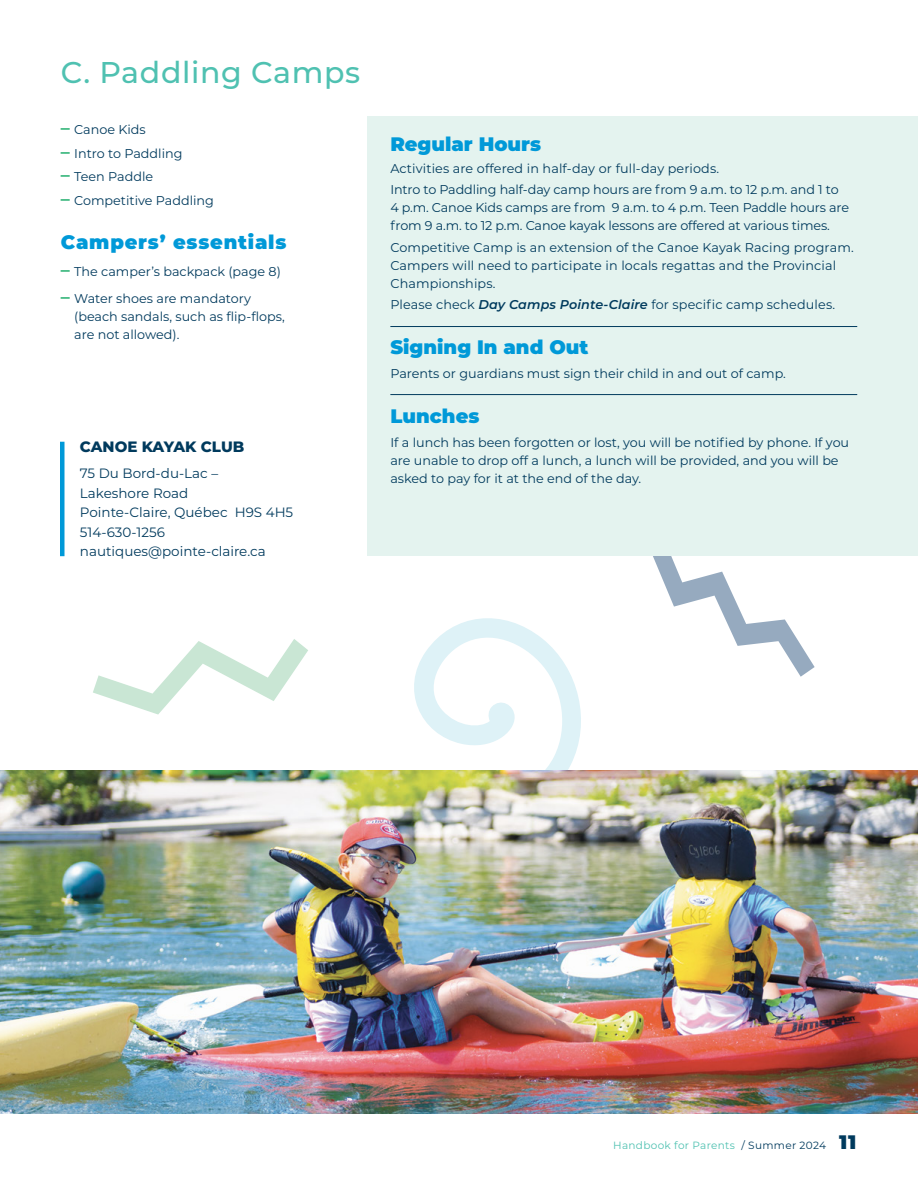
<style>
.page{position:relative;width:918px;height:1188px;background:#fff}
.page>*{position:absolute;margin:0;border:0;box-sizing:border-box;transform-origin:0 0}
.t1{font:500 30px "Montserrat";letter-spacing:.02em;color:#4fc1b1}
.t2{font:900 19.5px "Montserrat";color:#0099d8}
.t3{font:900 19.5px "Montserrat";letter-spacing:.04em;color:#0099d8}
.t4{font:800 15px "Montserrat";color:#003a5d}
.t5{font:13.5px/19.5px "Montserrat";color:#003a5d}
.t6{font:12.75px/18px "Montserrat";color:#003a5d}
.t7{font:10.5px "Montserrat";letter-spacing:.03em;color:#4fc1b1}
.s1{font-weight:700;font-size:18px;color:#43ba83}
.s2{font-weight:600;font-style:italic}
.s3{color:#003a5d}
.s4{font-weight:900;font-size:19.5px;color:#003a5d}
</style>
<div class="page">
<svg style="left:653px;top:556px;width:162px;height:121px"></svg>
<svg style="left:414px;top:618px;width:167px;height:152px"></svg>
<img style="left:0;top:770px;width:918px;height:344px">
<div style="left:367px;top:117px;width:551px;height:439px;background:#e4f3ef"></div>
<hr style="left:390px;top:326px;width:467px;height:1px;background:#003a5d">
<hr style="left:390px;top:394px;width:467px;height:1px;background:#003a5d">
<hr style="left:60px;top:442px;width:4px;height:114px;background:#0099d8">
<svg style="left:93px;top:639px;width:215px;height:76px"></svg>
<h1 class="t1" style="left:61px;top:51px;width:301px">C. Paddling Camps</h1>
<p class="t6" style="left:61px;top:120px;width:87px"><span class="s1">–</span> Canoe Kids</p>
<p class="t6" style="left:61px;top:144px;width:123px"><span class="s1">–</span> Intro to Paddling</p>
<p class="t6" style="left:61px;top:167px;width:94px"><span class="s1">–</span> Teen Paddle</p>
<p class="t6" style="left:61px;top:191px;width:155px"><span class="s1">–</span> Competitive Paddling</p>
<h2 class="t3" style="left:61px;top:228px;width:227px">Campers’ essentials</h2>
<p class="t6" style="left:61px;top:263px;width:222px"><span class="s1">–</span> The camper’s backpack (page 8)</p>
<p class="t6" style="left:74px;top:290px;width:212px;text-indent:-14px"><span class="s1">–</span> Water shoes are mandatory (beach sandals, such as flip-flops, are not allowed).</p>
<p class="t4" style="left:80px;top:436px;width:166px">CANOE KAYAK CLUB</p>
<p class="t5" style="left:80px;top:463px;width:215px">75 Du Bord-du-Lac –<br>Lakeshore Road<br>Pointe-Claire, Québec H9S 4H5<br>514-630-1256 nautiques@pointe-claire.ca</p>
<h2 class="t2" style="left:390px;top:130px;width:152px">Regular Hours</h2>
<p class="t6" style="left:390px;top:157px;width:450px;line-height:21.5px">Activities are offered in half-day or full-day periods.<br>Intro to Paddling half-day camp hours are from 9 a.m. to 12 p.m. and 1 to</p>
<p class="t6" style="left:390px;top:198px;width:460px">4 p.m. Canoe Kids camps are from 9 a.m. to 4 p.m. Teen Paddle hours are from 9 a.m. to 12 p.m. Canoe kayak lessons are offered at various times.</p>
<p class="t6" style="left:390px;top:238px;width:465px">Competitive Camp is an extension of the Canoe Kayak Racing program.<br>Campers will need to participate in locals regattas and the Provincial<br>Championships.</p>
<p class="t6" style="left:390px;top:295px;width:446px">Please check <span class="s2">Day Camps Pointe-Claire</span> for specific camp schedules.</p>
<h2 class="t2" style="left:390px;top:332px;width:200px">Signing In and Out</h2>
<p class="t6" style="left:390px;top:364px;width:397px">Parents or guardians must sign their child in and out of camp.</p>
<h2 class="t2" style="left:390px;top:401px;width:91px">Lunches</h2>
<p class="t6" style="left:390px;top:433px;width:460px">If a lunch has been forgotten or lost, you will be notified by phone. If you are unable to drop off a lunch, a lunch will be provided, and you will be asked to pay for it at the end of the day.</p>
<p class="t7" style="left:613px;top:1138px;width:245px">Handbook for Parents <span class="s3">/ Summer 2024</span> <span class="s4">11</span></p>
</div>
